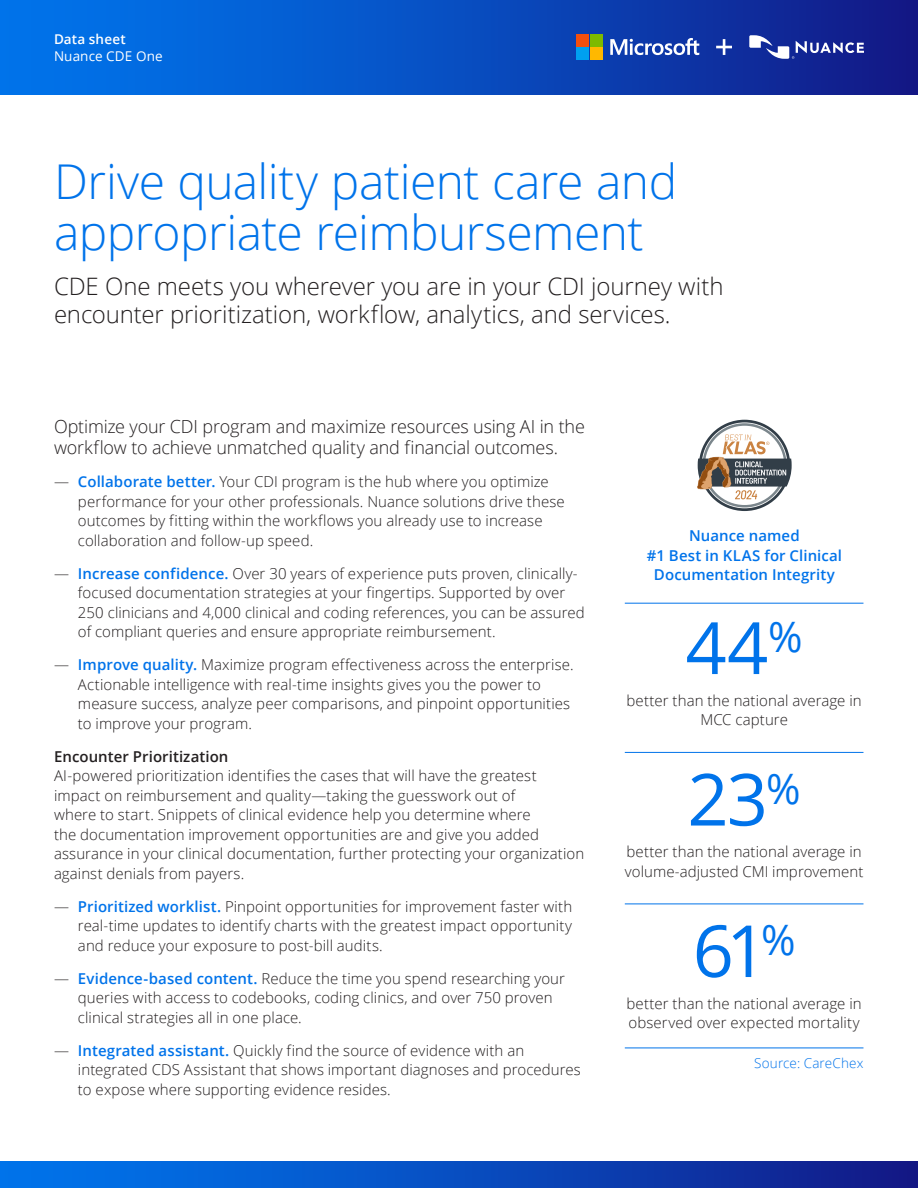
<style>
.page{position:relative;width:918px;height:1188px;background:#fff}
.page>*{position:absolute;margin:0;border:0;box-sizing:border-box;transform-origin:0 0}
.SideBar_Large_Stat___w_rule_above{font:72px "Open Sans";color:#0073ea}
.Headline_32_34{font:300 48px/51px "Open Sans";letter-spacing:-.01em;color:#0073ea}
.Subhead_16_19{font:300 24px/28.5px "Open Sans";letter-spacing:-.005em;color:#231f20}
.Intro_Text_12_14{font:300 18px/21px "Open Sans";letter-spacing:-.01em;color:#231f20}
.Body_Text_10_13{font:300 15px/19.5px "Open Sans";letter-spacing:.005em;color:#231f20}
.SideBar_Stat_text_10_13_w_rule_below{font:300 15px/19.5px "Open Sans";letter-spacing:.005em;color:#231f20}
.Body_Text_Subhead_10_13_SemiBold{font:600 15px/19.5px "Open Sans";letter-spacing:.005em;color:#0073ea;text-align:center}
.Body_Text_Subhead_10_13_SemiBold-2{font:600 15px "Open Sans";letter-spacing:.005em;color:#231f20}
.Body_Text_10_13-2{font:300 13.5px "Open Sans";letter-spacing:.01em;color:#0073ea}
.Product_Offering_Name_9_11{font:13.5px "Open Sans";letter-spacing:.01em;color:#fff}
.Data_sheet_9_11{font:600 13.5px "Open Sans";letter-spacing:.01em;color:#fff}
.s1{font-weight:600;color:#0073ea}
</style>
<div class="page">
<div style="left:0;top:1161px;width:918px;height:27px;background:linear-gradient(to right,#007bf2,#121b89)"></div>
<div style="left:0;top:0;width:918px;height:94px;background:linear-gradient(to right,#007bf2,#131b89)"></div>
<svg style="left:716px;top:39px;width:16px;height:16px"></svg>
<svg style="left:749px;top:35px;width:115px;height:24px"></svg>
<svg style="left:610px;top:38px;width:89px;height:17px"></svg>
<div style="left:576px;top:34px;width:13px;height:12px;background:#f34f0d"></div>
<div style="left:590px;top:34px;width:13px;height:12px;background:#7dba00"></div>
<div style="left:576px;top:48px;width:13px;height:12px;background:#00a0f0"></div>
<div style="left:590px;top:48px;width:13px;height:12px;background:#ffb800"></div>
<svg style="left:697px;top:420px;width:95px;height:91px"></svg>
<hr style="left:625px;top:603px;width:238px;height:1px;background:#0073ea">
<hr style="left:625px;top:752px;width:238px;height:1px;background:#0073ea">
<hr style="left:625px;top:904px;width:238px;height:1px;background:#0073ea">
<hr style="left:625px;top:1048px;width:238px;height:1px;background:#0073ea">
<p class="Data_sheet_9_11" style="left:54px;top:30px;width:73px">Data sheet</p>
<p class="Product_Offering_Name_9_11" style="left:54px;top:47px;width:110px">Nuance CDE One</p>
<h1 class="Headline_32_34" style="left:54px;top:155px;width:625px">Drive quality patient care and appropriate reimbursement</h1>
<h2 class="Subhead_16_19" style="left:54px;top:271px;width:671px">CDE One meets you wherever you are in your CDI journey with encounter prioritization, workflow, analytics, and services.</h2>
<p class="Intro_Text_12_14" style="left:54px;top:416px;width:533px">Optimize your CDI program and maximize resources using AI in the workflow to achieve unmatched quality and financial outcomes.</p>
<p class="Body_Text_10_13" style="left:78px;top:472px;width:488px;text-indent:-24px">— <span class="s1">Collaborate better.</span> Your CDI program is the hub where you optimize performance for your other professionals. Nuance solutions drive these outcomes by fitting within the workflows you already use to increase collaboration and follow-up speed.</p>
<p class="Body_Text_10_13" style="left:78px;top:563px;width:508px;text-indent:-24px">— <span class="s1">Increase confidence.</span> Over 30 years of experience puts proven, clinically&shy;focused documentation strategies at your fingertips. Supported by over 250 clinicians and 4,000 clinical and coding references, you can be assured of compliant queries and ensure appropriate reimbursement.</p>
<p class="Body_Text_10_13" style="left:78px;top:655px;width:497px;text-indent:-24px">— <span class="s1">Improve quality.</span> Maximize program effectiveness across the enterprise.<br>Actionable intelligence with real-time insights gives you the power to measure success, analyze peer comparisons, and pinpoint opportunities to improve your program.</p>
<h3 class="Body_Text_Subhead_10_13_SemiBold-2" style="left:54px;top:746px;width:176px">Encounter Prioritization</h3>
<p class="Body_Text_10_13" style="left:54px;top:766px;width:532px">AI-powered prioritization identifies the cases that will have the greatest impact on reimbursement and quality—taking the guesswork out of<br>where to start. Snippets of clinical evidence help you determine where<br>the documentation improvement opportunities are and give you added assurance in your clinical documentation, further protecting your organization against denials from payers.</p>
<p class="Body_Text_10_13" style="left:78px;top:896px;width:496px;text-align:justify;text-indent:-24px">— <span class="s1">Prioritized worklist.</span> Pinpoint opportunities for improvement faster with real-time updates to identify charts with the greatest impact opportunity and reduce your exposure to post-bill audits.</p>
<p class="Body_Text_10_13" style="left:78px;top:968px;width:488px;text-indent:-24px">— <span class="s1">Evidence-based content.</span> Reduce the time you spend researching your queries with access to codebooks, coding clinics, and over 750 proven clinical strategies all in one place.</p>
<p class="Body_Text_10_13" style="left:78px;top:1040px;width:504px;text-indent:-24px">— <span class="s1">Integrated assistant.</span> Quickly find the source of evidence with an integrated CDS Assistant that shows important diagnoses and procedures to expose where supporting evidence resides.</p>
<h3 class="Body_Text_Subhead_10_13_SemiBold" style="left:647px;top:526px;width:197px">Nuance named<br>#1 Best in KLAS for Clinical<br>Documentation Integrity</h3>
<p class="SideBar_Large_Stat___w_rule_above" style="left:686px;top:599px;width:119px">44<sup>%</sup></p>
<p class="SideBar_Stat_text_10_13_w_rule_below" style="left:627px;top:690px;width:237px;text-align:center">better than the national average in<br>MCC capture</p>
<p class="SideBar_Large_Stat___w_rule_above" style="left:687px;top:750px;width:115px">23<sup>%</sup></p>
<p class="SideBar_Stat_text_10_13_w_rule_below" style="left:625px;top:841px;width:240px">better than the national average in volume-adjusted CMI improvement</p>
<p class="SideBar_Large_Stat___w_rule_above" style="left:693px;top:902px;width:104px">61<sup>%</sup></p>
<p class="SideBar_Stat_text_10_13_w_rule_below" style="left:627px;top:993px;width:237px">better than the national average in observed over expected mortality</p>
<p class="Body_Text_10_13-2" style="left:754px;top:1054px;width:111px">Source: CareChex</p>
</div>
